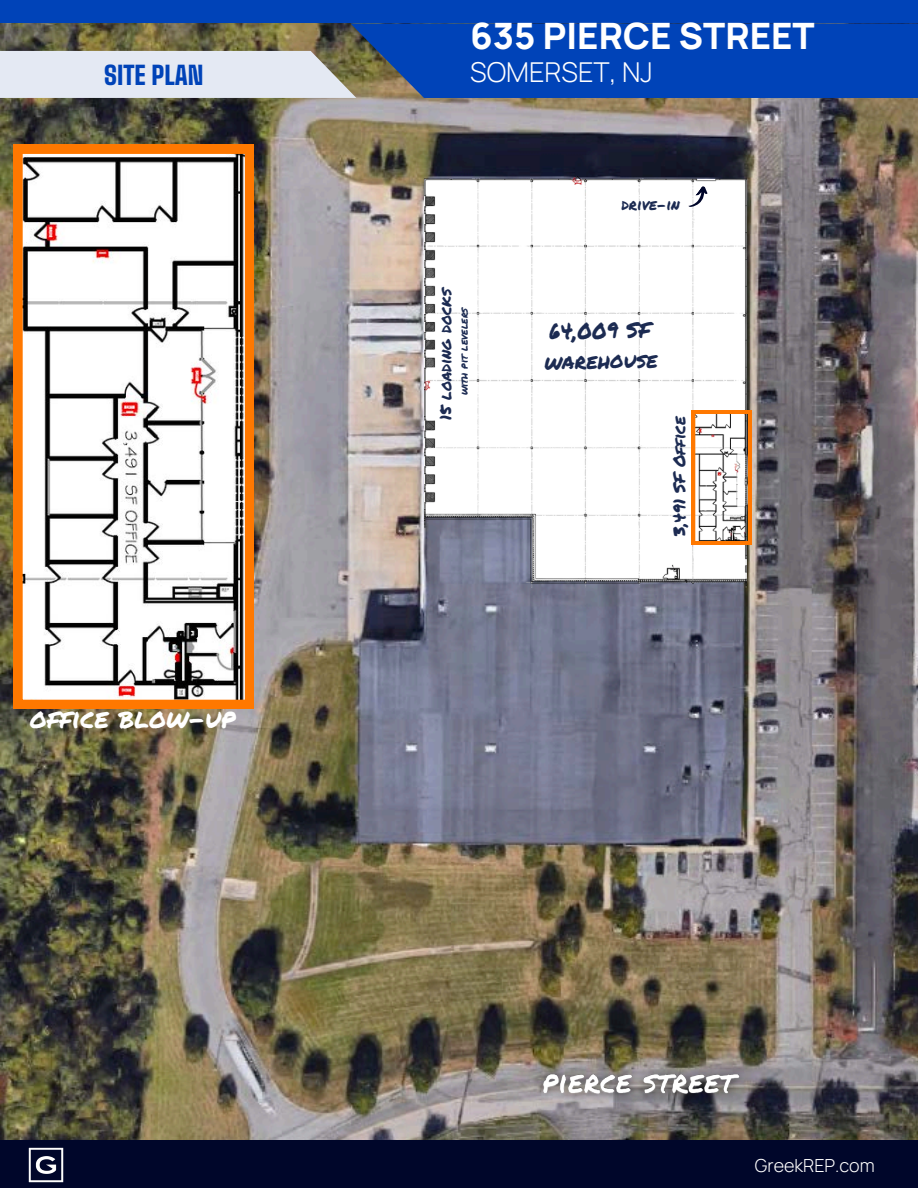
<style>
.page{position:relative;width:918px;height:1188px;background:#fff}
.page>*{position:absolute;margin:0;border:0;box-sizing:border-box;transform-origin:0 0}
.t1{font:800 36.3px "Manrope";color:#fff}
.t2{font:27.3px "Permanent Marker";color:#fff}
.t3{font:300 27.3px "Manrope";color:#fff}
.t4{font:900 25.35px "Big Shoulders Text";color:#0043b8}
.t5{font:21.6px/30.2px "Permanent Marker";color:#1c2b52}
.t6{font:300 18px "Manrope";color:#fff}
.t7{font:16.8px "Permanent Marker";color:#1c2b52}
.t8{font:16.05px "Permanent Marker";color:#1c2b52}
.t9{font:15.15px "Permanent Marker";color:#1c2b52}
.t10{font:10.5px "Permanent Marker";color:#1c2b52}
</style>
<div class="page">
<div style="left:0;top:0;width:918px;height:33px;background:#0043b8"></div>
<img style="left:0;top:98px;width:918px;height:1043px">
<svg style="left:0;top:23px;width:918px;height:75px;background:#4b70ae"></svg>
<div style="left:0;top:1141px;width:918px;height:47px;background:#00062a"></div>
<img style="left:29px;top:1148px;width:35px;height:34px">
<img style="left:424px;top:177px;width:323px;height:410px">
<svg style="left:687px;top:185px;width:23px;height:26px"></svg>
<svg style="left:14px;top:145px;width:240px;height:564px"></svg>
<img style="left:529px;top:1059px;width:224px;height:49px">
<svg style="left:692px;top:411px;width:59px;height:133px"></svg>
<h6 class="t1" style="left:470px;top:10px;width:346px">635 PIERCE STREET</h6>
<h5 class="t4" style="left:104px;top:60px;width:101px">SITE PLAN</h5>
<h6 class="t3" style="left:470px;top:53px;width:184px">SOMERSET, NJ</h6>
<p class="t2" style="left:30px;top:698px;width:207px">OFFICE BLOW-UP</p>
<p class="t8" style="left:434px;top:420px;width:135px;rotate:-90deg">15 LOADING DOCKS</p>
<p class="t10" style="left:456px;top:395px;width:90px;rotate:-90deg">WITH PIT LEVELERS</p>
<p class="t9" style="left:621px;top:193px;width:60px">DRIVE-IN</p>
<p class="t5" style="left:543px;top:316px;width:115px;rotate:-1deg">64,009 SF<br>WAREHOUSE</p>
<h4 class="t7" style="left:667px;top:536px;width:121px;rotate:-90deg">3,491 SF OFFICE</h4>
<p class="t6" style="left:755px;top:1153px;width:121px">GreekREP.com</p>
</div>
